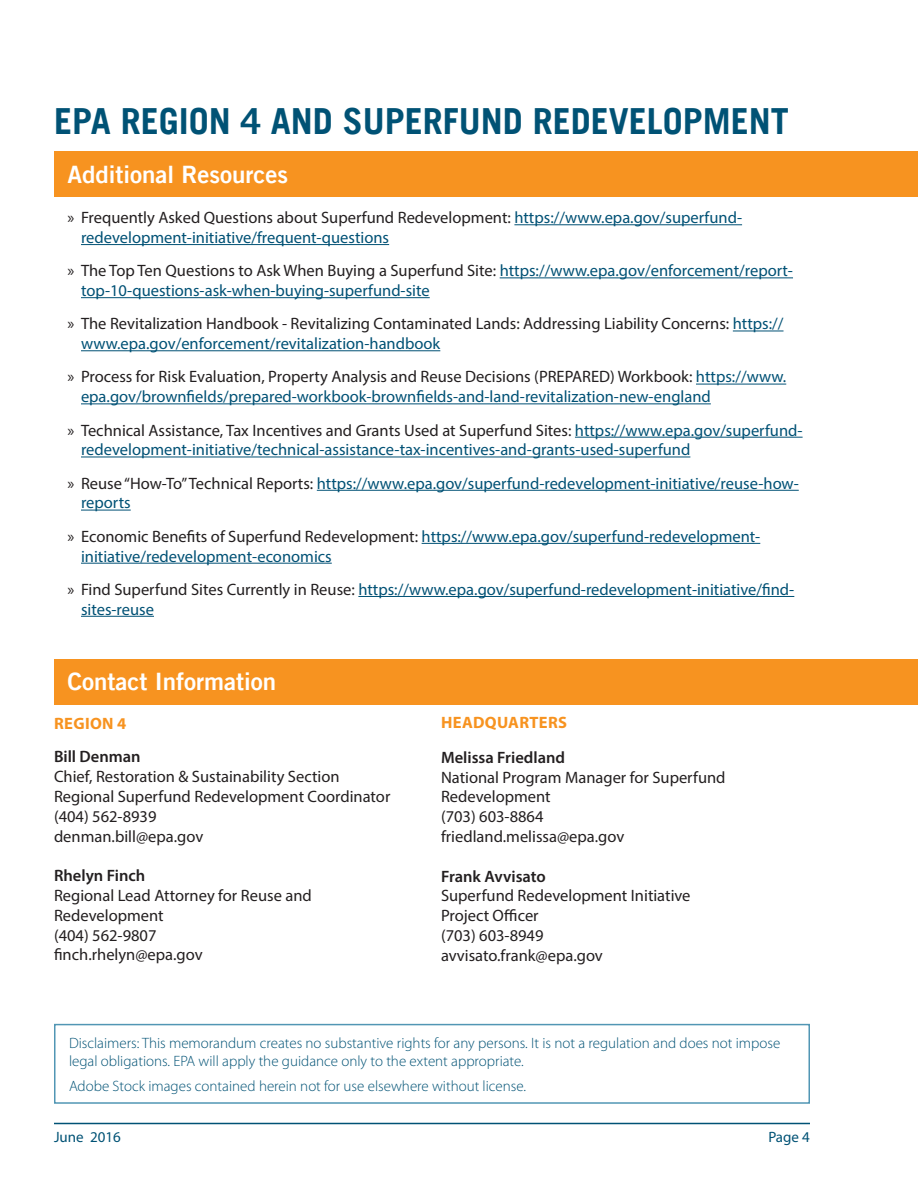
<style>
.page{position:relative;width:918px;height:1188px;background:#fff}
.page>*{position:absolute;margin:0;border:0;box-sizing:border-box;transform-origin:0 0}
.t1{font:700 36px "Trade Gothic LT";color:#005275}
.Sub_title{font:24px "Trade Gothic LT Bold Two";color:#fff}
.t2{font:16.5px/19.8px "Myriad Pro";color:#005175}
.text{font:16.5px/19.8px "Myriad Pro";color:#231f20}
.text-2{font:600 16.5px "Myriad Pro";color:#231f20}
.Emphasis{font:700 16.5px "Myriad Pro";letter-spacing:.02em;color:#f79320}
.Paragraph_Style_2{font:600 16.5px "Myriad Pro";color:#231f20}
.Emphasis-2{font:600 16.5px "Myriad Pro";color:#231f20}
.footnote{font:300 15px/18px "Myriad Pro";color:#005275}
.page_footer{font:15px "Myriad Pro";color:#005275}
.s1{color:#231f20}
.s2{color:#005175}
</style>
<div class="page">
<hr style="left:54px;top:1123px;width:756px;height:1px;background:#005275">
<div style="left:54px;top:151px;width:864px;height:46px;background:#f79320"></div>
<div style="left:54px;top:659px;width:864px;height:46px;background:#f79320"></div>
<hr style="left:514px;top:224px;width:228px;height:1px;background:#005175">
<hr style="left:81px;top:244px;width:308px;height:1px;background:#005175">
<hr style="left:500px;top:277px;width:293px;height:1px;background:#005175">
<hr style="left:81px;top:297px;width:349px;height:1px;background:#005175">
<hr style="left:733px;top:331px;width:51px;height:1px;background:#005175">
<hr style="left:81px;top:350px;width:359px;height:1px;background:#005175">
<hr style="left:696px;top:384px;width:90px;height:1px;background:#005175">
<hr style="left:81px;top:403px;width:630px;height:1px;background:#005175">
<hr style="left:575px;top:437px;width:228px;height:1px;background:#005175">
<hr style="left:81px;top:457px;width:609px;height:1px;background:#005175">
<hr style="left:317px;top:490px;width:482px;height:1px;background:#005175">
<hr style="left:81px;top:510px;width:50px;height:1px;background:#005175">
<hr style="left:422px;top:543px;width:338px;height:1px;background:#005175">
<hr style="left:81px;top:563px;width:251px;height:1px;background:#005175">
<hr style="left:358px;top:596px;width:436px;height:1px;background:#005175">
<hr style="left:81px;top:616px;width:73px;height:1px;background:#005175">
<div style="left:54px;top:1024px;width:756px;height:80px;border:2px solid #5196b4"></div>
<p class="t1" style="left:54px;top:99px;width:736px">EPA REGION 4 AND SUPERFUND REDEVELOPMENT</p>
<p class="Sub_title" style="left:68px;top:160px;width:222px">Additional Resources</p>
<p class="t2" style="left:81px;top:207px;width:663px;text-indent:-14px"><span class="s1">» Frequently Asked Questions about Superfund Redevelopment:</span> https://www.epa.gov/superfund&shy;redevelopment-initiative/frequent-questions</p>
<p class="t2" style="left:81px;top:261px;width:714px;text-indent:-14px"><span class="s1">» The Top Ten Questions to Ask When Buying a Superfund Site:</span> https://www.epa.gov/enforcement/report&shy;top-10-questions-ask-when-buying-superfund-site</p>
<p class="text" style="left:81px;top:314px;width:704px;text-indent:-14px">» The Revitalization Handbook - Revitalizing Contaminated Lands: Addressing Liability Concerns: <span class="s2">https:// www.epa.gov/enforcement/revitalization-handbook</span></p>
<p class="t2" style="left:81px;top:367px;width:707px;text-indent:-14px"><span class="s1">» Process for Risk Evaluation, Property Analysis and Reuse Decisions (PREPARED) Workbook:</span> https://www. epa.gov/brownfields/prepared-workbook-brownfields-and-land-revitalization-new-england</p>
<p class="t2" style="left:81px;top:420px;width:723px;text-indent:-14px"><span class="s1">» Technical Assistance, Tax Incentives and Grants Used at Superfund Sites:</span> https://www.epa.gov/superfund&shy;redevelopment-initiative/technical-assistance-tax-incentives-and-grants-used-superfund</p>
<p class="t2" style="left:81px;top:473px;width:719px;text-indent:-14px"><span class="s1">» Reuse “How-To” Technical Reports:</span> https://www.epa.gov/superfund-redevelopment-initiative/reuse-how&shy;reports</p>
<p class="t2" style="left:81px;top:526px;width:681px;text-indent:-14px"><span class="s1">» Economic Benefits of Superfund Redevelopment:</span> https://www.epa.gov/superfund-redevelopment&shy;initiative/redevelopment-economics</p>
<p class="t2" style="left:81px;top:579px;width:715px;text-indent:-14px"><span class="s1">» Find Superfund Sites Currently in Reuse:</span> https://www.epa.gov/superfund-redevelopment-initiative/find&shy;sites-reuse</p>
<p class="Sub_title" style="left:68px;top:667px;width:210px">Contact Information</p>
<p class="Emphasis" style="left:54px;top:713px;width:74px">REGION 4</p>
<p class="Emphasis-2" style="left:54px;top:746px;width:88px">Bill Denman</p>
<p class="text" style="left:54px;top:766px;width:287px">Chief, Restoration &amp; Sustainability Section</p>
<p class="text" style="left:54px;top:786px;width:338px">Regional Superfund Redevelopment Coordinator</p>
<p class="text" style="left:54px;top:806px;width:104px">(404) 562-8939</p>
<p class="text" style="left:54px;top:826px;width:151px">denman.bill@epa.gov</p>
<p class="text-2" style="left:54px;top:865px;width:93px">Rhelyn Finch</p>
<p class="text" style="left:54px;top:885px;width:259px">Regional Lead Attorney for Reuse and<br>Redevelopment</p>
<p class="text" style="left:54px;top:925px;width:104px">(404) 562-9807</p>
<p class="text" style="left:54px;top:945px;width:150px">finch.rhelyn@epa.gov</p>
<p class="Emphasis" style="left:441px;top:712px;width:127px">HEADQUARTERS</p>
<p class="Paragraph_Style_2" style="left:441px;top:747px;width:126px">Melissa Friedland</p>
<p class="text" style="left:441px;top:767px;width:286px">National Program Manager for Superfund<br>Redevelopment</p>
<p class="text" style="left:441px;top:807px;width:104px">(703) 603-8864</p>
<p class="text" style="left:441px;top:826px;width:185px">friedland.melissa@epa.gov</p>
<p class="text-2" style="left:441px;top:866px;width:106px">Frank Avvisato</p>
<p class="text" style="left:441px;top:886px;width:251px">Superfund Redevelopment Initiative</p>
<p class="text" style="left:441px;top:906px;width:99px">Project Officer</p>
<p class="text" style="left:441px;top:925px;width:104px">(703) 603-8949</p>
<p class="text" style="left:441px;top:945px;width:163px">avvisato.frank@epa.gov</p>
<p class="footnote" style="left:69px;top:1034px;width:713px">Disclaimers: This memorandum creates no substantive rights for any persons. It is not a regulation and does not impose legal obligations. EPA will apply the guidance only to the extent appropriate.</p>
<p class="footnote" style="left:69px;top:1077px;width:459px">Adobe Stock images contained herein not for use elsewhere without license.</p>
<p class="page_footer" style="left:54px;top:1128px;width:68px">June 2016</p>
<p class="page_footer" style="left:768px;top:1128px;width:43px">Page 4</p>
</div>
